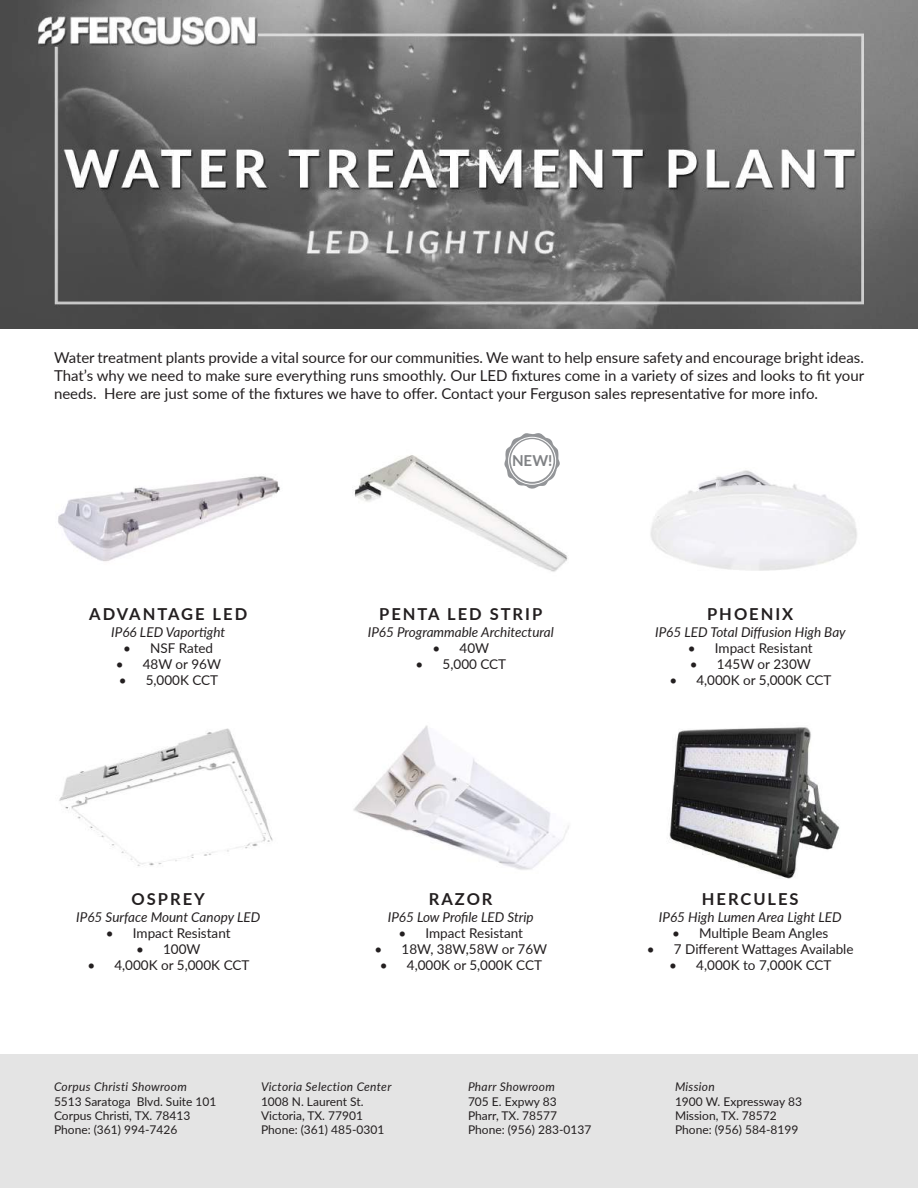
<style>
.page{position:relative;width:918px;height:1188px;background:#fff}
.page>*{position:absolute;margin:0;border:0;box-sizing:border-box;transform-origin:0 0}
.t1{font:700 16.5px "Lato";letter-spacing:.12em;color:#231f20}
.t2{font:700 15.15px "Lato";color:#808285}
.t3{font:15px/18px "Lato";color:#231f20;text-align:justify}
.t4{font:13.5px "Lato";color:#231f20}
.t5{font:italic 13.5px "Lato";color:#231f20}
.t6{font:12px/14.4px "Lato";color:#231f20}
.t7{font:italic 12px "Lato";letter-spacing:.025em;color:#231f20}
</style>
<div class="page">
<img style="left:0;top:1px;width:918px;height:328px">
<img style="left:58px;top:476px;width:222px;height:86px">
<img style="left:354px;top:455px;width:214px;height:117px">
<img style="left:650px;top:470px;width:207px;height:101px">
<img style="left:59px;top:728px;width:214px;height:138px">
<img style="left:353px;top:725px;width:216px;height:145px">
<img style="left:669px;top:727px;width:171px;height:152px">
<div style="left:0;top:1054px;width:918px;height:134px;background:#e4e4e4"></div>
<svg style="left:504px;top:433px;width:56px;height:56px"></svg>
<div style="left:508px;top:437px;width:48px;height:48px;border:1px solid #fff;border-radius:50%"></div>
<p class="t3" style="left:54px;top:348px;width:812px">Water treatment plants provide a vital source for our communities. We want to help ensure safety and encourage bright ideas.<br>That’s why we need to make sure everything runs smoothly. Our LED fixtures come in a variety of sizes and looks to fit your needs. Here are just some of the fixtures we have to offer. Contact your Ferguson sales representative for more info.</p>
<p class="t1" style="left:89px;top:602px;width:159px">ADVANTAGE LED</p>
<p class="t5" style="left:111px;top:622px;width:115px">IP66 LED Vaportight</p>
<p class="t4" style="left:123px;top:638px;width:91px">• NSF Rated</p>
<p class="t4" style="left:116px;top:654px;width:107px">• 48W or 96W</p>
<p class="t4" style="left:119px;top:671px;width:101px">• 5,000K CCT</p>
<p class="t2" style="left:512px;top:449px;width:42px">NEW!</p>
<p class="t1" style="left:379px;top:602px;width:165px">PENTA LED STRIP</p>
<p class="t5" style="left:368px;top:622px;width:188px">IP65 Programmable Architectural</p>
<p class="t4" style="left:433px;top:638px;width:58px">• 40W</p>
<p class="t4" style="left:416px;top:654px;width:92px">• 5,000 CCT</p>
<p class="t1" style="left:707px;top:602px;width:88px">PHOENIX</p>
<p class="t5" style="left:655px;top:622px;width:192px">IP65 LED Total Diffusion High Bay</p>
<p class="t4" style="left:688px;top:638px;width:126px">• Impact Resistant</p>
<p class="t4" style="left:690px;top:654px;width:122px">• 145W or 230W</p>
<p class="t4" style="left:669px;top:671px;width:164px">• 4,000K or 5,000K CCT</p>
<p class="t1" style="left:132px;top:887px;width:75px">OSPREY</p>
<p class="t5" style="left:76px;top:907px;width:185px">IP65 Surface Mount Canopy LED</p>
<p class="t4" style="left:106px;top:923px;width:126px">• Impact Resistant</p>
<p class="t4" style="left:136px;top:939px;width:66px">• 100W</p>
<p class="t4" style="left:87px;top:956px;width:164px">• 4,000K or 5,000K CCT</p>
<p class="t1" style="left:429px;top:887px;width:65px">RAZOR</p>
<p class="t5" style="left:388px;top:907px;width:148px">IP65 Low Profile LED Strip</p>
<p class="t4" style="left:398px;top:923px;width:126px">• Impact Resistant</p>
<p class="t4" style="left:375px;top:939px;width:174px">• 18W, 38W,58W or 76W</p>
<p class="t4" style="left:380px;top:956px;width:164px">• 4,000K or 5,000K CCT</p>
<p class="t7" style="left:54px;top:1078px;width:134px">Corpus Christi Showroom</p>
<p class="t6" style="left:54px;top:1093px;width:164px">5513 Saratoga Blvd. Suite 101<br>Corpus Christi, TX. 78413<br>Phone: (361) 994-7426</p>
<p class="t7" style="left:261px;top:1078px;width:132px">Victoria Selection Center</p>
<p class="t6" style="left:261px;top:1093px;width:125px">1008 N. Laurent St.<br>Victoria, TX. 77901<br>Phone: (361) 485-0301</p>
<p class="t7" style="left:468px;top:1078px;width:88px">Pharr Showroom</p>
<p class="t6" style="left:468px;top:1093px;width:125px">705 E. Expwy 83<br>Pharr, TX. 78577<br>Phone: (956) 283-0137</p>
<p class="t1" style="left:702px;top:887px;width:98px">HERCULES</p>
<p class="t5" style="left:659px;top:907px;width:184px">IP65 High Lumen Area Light LED</p>
<p class="t4" style="left:672px;top:923px;width:158px">• Multiple Beam Angles</p>
<p class="t4" style="left:647px;top:939px;width:208px">• 7 Different Wattages Available</p>
<p class="t4" style="left:669px;top:956px;width:164px">• 4,000K to 7,000K CCT</p>
<p class="t7" style="left:675px;top:1078px;width:41px">Mission</p>
<p class="t6" style="left:675px;top:1093px;width:128px">1900 W. Expressway 83<br>Mission, TX. 78572<br>Phone: (956) 584-8199</p>
</div>
